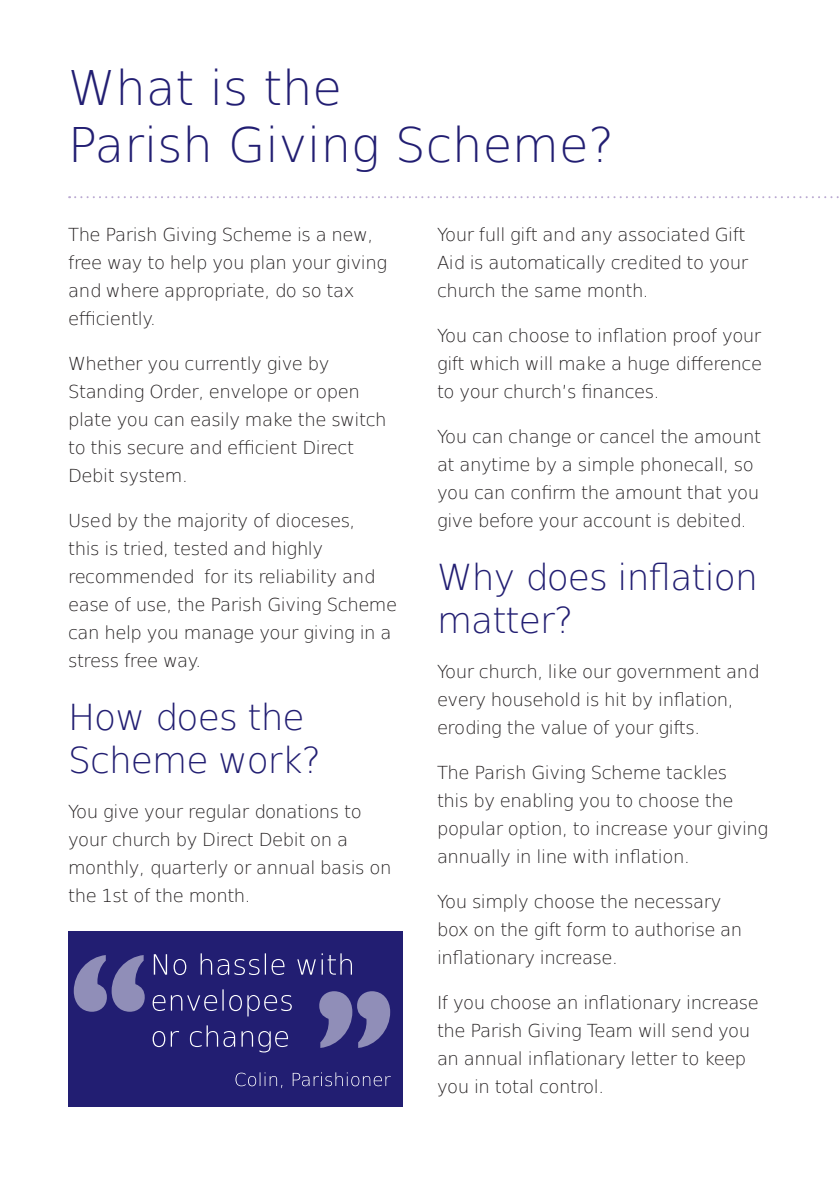
<style>
.page{position:relative;width:840px;height:1191px;background:#fff}
.page>*{position:absolute;margin:0;border:0;box-sizing:border-box;transform-origin:0 0}
.t1{font:200 48px/57.6px "DejaVu LGC Sans";color:#221e72}
.t2{font:200 36px/43.2px "DejaVu LGC Sans";letter-spacing:-.025em;color:#221e72}
.t3{font:200 18px/28px "DejaVu LGC Sans";letter-spacing:-.025em;color:#231f20}
</style>
<div class="page">
<svg style="left:69px;top:196px;width:770px;height:2px"></svg>
<div style="left:68px;top:930px;width:335px;height:176px;background:#221e72"></div>
<svg style="left:74px;top:955px;width:71px;height:56px"></svg>
<svg style="left:319px;top:991px;width:71px;height:57px"></svg>
<svg style="left:235px;top:1072px;width:155px;height:16px"></svg>
<svg style="left:152px;top:1025px;width:136px;height:27px"></svg>
<svg style="left:152px;top:989px;width:139px;height:27px"></svg>
<svg style="left:154px;top:953px;width:198px;height:22px"></svg>
<h1 class="t1" style="left:68px;top:55px;width:547px">What is the<br>Parish Giving Scheme?</h1>
<p class="t3" style="left:68px;top:219px;width:320px">The Parish Giving Scheme is a new, free way to help you plan your giving and where appropriate, do so tax efficiently.</p>
<p class="t3" style="left:68px;top:348px;width:320px">Whether you currently give by<br>Standing Order, envelope or open plate you can easily make the switch to this secure and efficient Direct<br>Debit system.</p>
<p class="t3" style="left:68px;top:505px;width:330px">Used by the majority of dioceses,<br>this is tried, tested and highly recommended for its reliability and ease of use, the Parish Giving Scheme can help you manage your giving in a stress free way.</p>
<h2 class="t2" style="left:68px;top:693px;width:254px">How does the<br>Scheme work?</h2>
<p class="t3" style="left:68px;top:796px;width:325px">You give your regular donations to your church by Direct Debit on a monthly, quarterly or annual basis on the 1st of the month.</p>
<p class="t3" style="left:437px;top:219px;width:312px">Your full gift and any associated Gift<br>Aid is automatically credited to your church the same month.</p>
<p class="t3" style="left:437px;top:320px;width:326px;text-align:justify">You can choose to inflation proof your gift which will make a huge difference to your church’s finances.</p>
<p class="t3" style="left:437px;top:421px;width:325px">You can change or cancel the amount at anytime by a simple phonecall, so you can confirm the amount that you give before your account is debited.</p>
<h2 class="t2" style="left:437px;top:553px;width:322px">Why does inflation matter?</h2>
<p class="t3" style="left:437px;top:656px;width:323px">Your church, like our government and every household is hit by inflation, eroding the value of your gifts.</p>
<p class="t3" style="left:437px;top:757px;width:333px">The Parish Giving Scheme tackles<br>this by enabling you to choose the popular option, to increase your giving annually in line with inflation.</p>
<p class="t3" style="left:437px;top:886px;width:306px">You simply choose the necessary box on the gift form to authorise an inflationary increase.</p>
<p class="t3" style="left:437px;top:987px;width:323px">If you choose an inflationary increase the Parish Giving Team will send you an annual inflationary letter to keep you in total control.</p>
</div>
